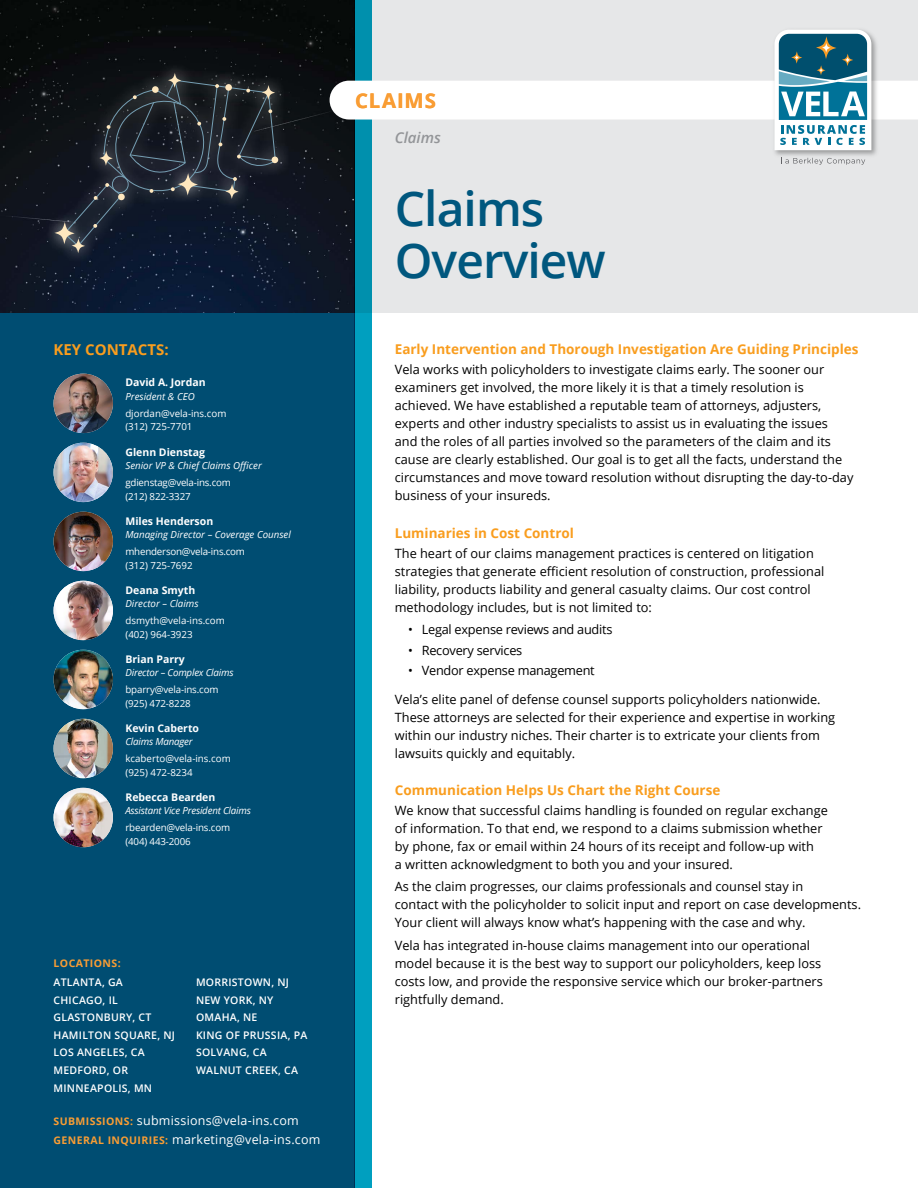
<style>
.page{position:relative;width:918px;height:1188px;background:#fff}
.page>*{position:absolute;margin:0;border:0;box-sizing:border-box;transform-origin:0 0}
.t1{font:600 48px/52.5px "Open Sans";letter-spacing:-.02em;color:#00577e}
.t2{font:700 20.25px "Open Sans";letter-spacing:.05em;color:#f99d34}
.t3{font:700 15px "Open Sans";color:#f99d1e}
.t4{font:italic 600 15px "Open Sans";color:#939598}
.t5{font:700 13.5px "Open Sans";color:#f99d1e}
.t6{font:12.75px/18px "Open Sans";color:#000}
.t7{font:12.75px "Open Sans";letter-spacing:-.02em;color:#000}
.t8{font:12.45px/19.2px "Open Sans";letter-spacing:.02em;color:#fff}
.t9{font:600 10.5px/17.5px "Open Sans";letter-spacing:.025em;color:#fff}
.t10{font:700 10.5px "Open Sans";color:#fff}
.t11{font:700 10.5px "Open Sans";letter-spacing:.04em;color:#f99d34}
.t12{font:9.75px/13.5px "Open Sans";letter-spacing:-.015em;color:#fff}
.t13{font:italic 9.75px "Open Sans";color:#fff}
.t14{font:italic 9.75px "Open Sans";letter-spacing:-.02em;color:#fff}
.s1{font-weight:700;font-size:10.5px;color:#f99d34}
</style>
<div class="page">
<div style="left:0;top:0;width:918px;height:312px;background:#e6e7e8"></div>
<div style="left:0;top:0;width:354px;height:1188px;background:#004d72"></div>
<img style="left:0;top:0;width:354px;height:312px">
<svg style="left:354px;top:0;width:18px;height:1188px;background:#008fae"></svg>
<div style="left:43px;top:62px;width:249px;height:203px;background:#fff;opacity:.9"></div>
<svg style="left:54px;top:73px;width:224px;height:180px;background:#1e242e"></svg>
<img style="left:774px;top:29px;width:103px;height:127px">
<svg style="left:330px;top:30px;width:588px;height:120px"></svg>
<svg style="left:781px;top:157px;width:84px;height:8px"></svg>
<img style="left:54px;top:374px;width:59px;height:59px;border-radius:30px">
<img style="left:54px;top:443px;width:59px;height:59px;border-radius:30px">
<img style="left:54px;top:512px;width:59px;height:59px;border-radius:30px">
<img style="left:54px;top:581px;width:59px;height:59px;border-radius:30px">
<img style="left:54px;top:650px;width:59px;height:59px;border-radius:30px">
<img style="left:54px;top:719px;width:59px;height:59px;border-radius:30px">
<img style="left:54px;top:788px;width:59px;height:59px;border-radius:30px">
<p class="t3" style="left:54px;top:339px;width:117px">KEY CONTACTS:</p>
<p class="t10" style="left:125px;top:375px;width:82px">David A. Jordan</p>
<p class="t13" style="left:125px;top:389px;width:71px">President &amp; CEO</p>
<p class="t12" style="left:125px;top:406px;width:103px">djordan@vela-ins.com (312) 725-7701</p>
<p class="t10" style="left:125px;top:444px;width:81px">Glenn Dienstag</p>
<p class="t13" style="left:125px;top:459px;width:138px">Senior VP &amp; Chief Claims Officer</p>
<p class="t12" style="left:125px;top:476px;width:107px">gdienstag@vela-ins.com (212) 822-3327</p>
<p class="t10" style="left:125px;top:514px;width:89px">Miles Henderson</p>
<p class="t13" style="left:125px;top:528px;width:167px">Managing Director – Coverage Counsel</p>
<p class="t12" style="left:125px;top:545px;width:121px">mhenderson@vela-ins.com (312) 725-7692</p>
<p class="t10" style="left:125px;top:583px;width:71px">Deana Smyth</p>
<p class="t13" style="left:125px;top:597px;width:75px">Director – Claims</p>
<p class="t12" style="left:125px;top:614px;width:101px">dsmyth@vela-ins.com (402) 964-3923</p>
<p class="t10" style="left:125px;top:652px;width:61px">Brian Parry</p>
<p class="t14" style="left:125px;top:666px;width:110px">Director – Complex Claims</p>
<p class="t12" style="left:125px;top:683px;width:95px">bparry@vela-ins.com (925) 472-8228</p>
<p class="t10" style="left:125px;top:721px;width:75px">Kevin Caberto</p>
<p class="t14" style="left:125px;top:735px;width:69px">Claims Manager</p>
<p class="t12" style="left:125px;top:752px;width:107px">kcaberto@vela-ins.com (925) 472-8234</p>
<p class="t10" style="left:125px;top:790px;width:91px">Rebecca Bearden</p>
<p class="t14" style="left:125px;top:804px;width:127px">Assistant Vice President Claims</p>
<p class="t12" style="left:125px;top:821px;width:106px">rbearden@vela-ins.com (404) 443-2006</p>
<p class="t11" style="left:54px;top:956px;width:69px">LOCATIONS:</p>
<p class="t9" style="left:54px;top:973px;width:123px">ATLANTA, GA<br>CHICAGO, IL<br>GLASTONBURY, CT<br>HAMILTON SQUARE, NJ<br>LOS ANGELES, CA<br>MEDFORD, OR<br>MINNEAPOLIS, MN</p>
<p class="t9" style="left:196px;top:973px;width:113px">MORRISTOWN, NJ<br>NEW YORK, NY<br>OMAHA, NE<br>KING OF PRUSSIA, PA<br>SOLVANG, CA<br>WALNUT CREEK, CA</p>
<p class="t8" style="left:54px;top:1111px;width:268px"><span class="s1">SUBMISSIONS:</span> submissions@vela-ins.com<br><span class="s1">GENERAL INQUIRIES:</span> marketing@vela-ins.com</p>
<h2 class="t2" style="left:355px;top:86px;width:82px">CLAIMS</h2>
<p class="t4" style="left:395px;top:127px;width:47px">Claims</p>
<h1 class="t1" style="left:395px;top:181px;width:213px">Claims<br>Overview</h1>
<p class="t5" style="left:395px;top:340px;width:465px">Early Intervention and Thorough Investigation Are Guiding Principles</p>
<p class="t6" style="left:395px;top:361px;width:460px">Vela works with policyholders to investigate claims early. The sooner our examiners get involved, the more likely it is that a timely resolution is achieved. We have established a reputable team of attorneys, adjusters, experts and other industry specialists to assist us in evaluating the issues and the roles of all parties involved so the parameters of the claim and its cause are clearly established. Our goal is to get all the facts, understand the circumstances and move toward resolution without disrupting the day-to-day business of your insureds.</p>
<p class="t5" style="left:395px;top:523px;width:181px">Luminaries in Cost Control</p>
<p class="t6" style="left:395px;top:544px;width:431px">The heart of our claims management practices is centered on litigation strategies that generate efficient resolution of construction, professional liability, products liability and general casualty claims. Our cost control methodology includes, but is not limited to:</p>
<p class="t7" style="left:408px;top:621px;width:206px">• Legal expense reviews and audits</p>
<p class="t7" style="left:408px;top:641px;width:116px">• Recovery services</p>
<p class="t7" style="left:408px;top:661px;width:188px">• Vendor expense management</p>
<p class="t6" style="left:395px;top:690px;width:442px">Vela’s elite panel of defense counsel supports policyholders nationwide.<br>These attorneys are selected for their experience and expertise in working within our industry niches. Their charter is to extricate your clients from lawsuits quickly and equitably.</p>
<p class="t5" style="left:395px;top:781px;width:327px">Communication Helps Us Chart the Right Course</p>
<p class="t6" style="left:395px;top:801px;width:435px">We know that successful claims handling is founded on regular exchange of information. To that end, we respond to a claims submission whether by phone, fax or email within 24 hours of its receipt and follow-up with<br>a written acknowledgment to both you and your insured.</p>
<p class="t6" style="left:395px;top:877px;width:468px">As the claim progresses, our claims professionals and counsel stay in<br>contact with the policyholder to solicit input and report on case developments.<br>Your client will always know what’s happening with the case and why.</p>
<p class="t6" style="left:395px;top:936px;width:430px">Vela has integrated in-house claims management into our operational model because it is the best way to support our policyholders, keep loss costs low, and provide the responsive service which our broker-partners rightfully demand.</p>
</div>
